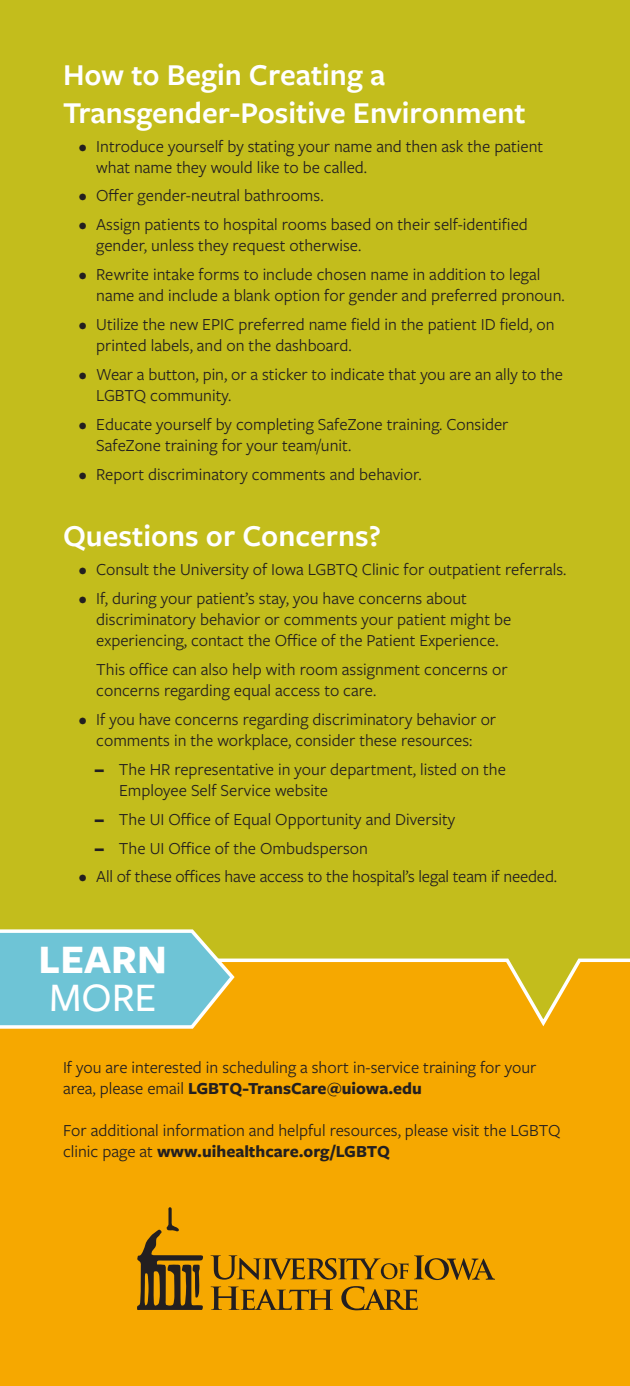
<style>
.page{position:relative;width:630px;height:1386px;background:#fff}
.page>*{position:absolute;margin:0;border:0;box-sizing:border-box;transform-origin:0 0}
.t1{font:700 42px "Freight Sans Pro";color:#fff}
.t2{font:500 42px "Freight Sans Pro";color:#fff}
.t3{font:600 31.5px/37.8px "Freight Sans Pro";color:#fff}
.t4{font:17.5px/21px "Freight Sans Pro";color:#231f20}
.s1{font-weight:900}
.s2{font-weight:700}
</style>
<div class="page">
<div style="left:0;top:865px;width:630px;height:521px;background:#f6a800"></div>
<div style="left:0;top:0;width:630px;height:1027px;background:#c3bd1c"></div>
<svg style="left:0;top:928px;width:237px;height:101px;background:#85c6c2"></svg>
<svg style="left:137px;top:1207px;width:66px;height:103px"></svg>
<svg style="left:211px;top:1255px;width:284px;height:55px"></svg>
<p class="t3" style="left:63px;top:55px;width:464px">How to Begin Creating a<br>Transgender-Positive Environment</p>
<p class="t4" style="left:96px;top:135px;width:449px;text-indent:-18px">• Introduce yourself by stating your name and then ask the patient what name they would like to be called.</p>
<p class="t4" style="left:79px;top:185px;width:246px">• Offer gender-neutral bathrooms.</p>
<p class="t4" style="left:96px;top:213px;width:433px;text-indent:-18px">• Assign patients to hospital rooms based on their self-identified gender, unless they request otherwise.</p>
<p class="t4" style="left:96px;top:263px;width:470px;text-indent:-18px">• Rewrite intake forms to include chosen name in addition to legal name and include a blank option for gender and preferred pronoun.</p>
<p class="t4" style="left:96px;top:313px;width:460px;text-indent:-18px">• Utilize the new EPIC preferred name field in the patient ID field, on printed labels, and on the dashboard.</p>
<p class="t4" style="left:96px;top:363px;width:468px;text-indent:-18px">• Wear a button, pin, or a sticker to indicate that you are an ally to the<br>LGBTQ community.</p>
<p class="t4" style="left:96px;top:413px;width:414px;text-indent:-18px">• Educate yourself by completing SafeZone training. Consider<br>SafeZone training for your team/unit.</p>
<p class="t4" style="left:79px;top:463px;width:344px">• Report discriminatory comments and behavior.</p>
<p class="t3" style="left:63px;top:516px;width:319px">Questions or Concerns?</p>
<p class="t4" style="left:79px;top:558px;width:489px">• Consult the University of Iowa LGBTQ Clinic for outpatient referrals.</p>
<p class="t4" style="left:96px;top:587px;width:417px;text-indent:-18px">• If, during your patient’s stay, you have concerns about discriminatory behavior or comments your patient might be experiencing, contact the Office of the Patient Experience.</p>
<p class="t4" style="left:96px;top:658px;width:413px">This office can also help with room assignment concerns or concerns regarding equal access to care.</p>
<p class="t4" style="left:79px;top:708px;width:419px;text-align:center">• If you have concerns regarding discriminatory behavior or comments in the workplace, consider these resources:</p>
<p class="t4" style="left:119px;top:758px;width:388px;text-indent:-24px"><span class="s1">–</span> The HR representative in your department, listed on the<br>Employee Self Service website</p>
<p class="t4" style="left:94px;top:808px;width:362px"><span class="s1">–</span> The UI Office of Equal Opportunity and Diversity</p>
<p class="t4" style="left:94px;top:837px;width:275px"><span class="s1">–</span> The UI Office of the Ombudsperson</p>
<p class="t4" style="left:79px;top:865px;width:480px">• All of these offices have access to the hospital’s legal team if needed.</p>
<p class="t1" style="left:39px;top:931px;width:130px">LEARN</p>
<p class="t2" style="left:49px;top:969px;width:109px">MORE</p>
<p class="t4" style="left:63px;top:1056px;width:475px">If you are interested in scheduling a short in-service training for your area, please email <span class="s2">LGBTQ-TransCare@uiowa.edu</span></p>
<p class="t4" style="left:63px;top:1119px;width:499px">For additional information and helpful resources, please visit the LGBTQ clinic page at <span class="s2">www.uihealthcare.org/LGBTQ</span></p>
</div>
